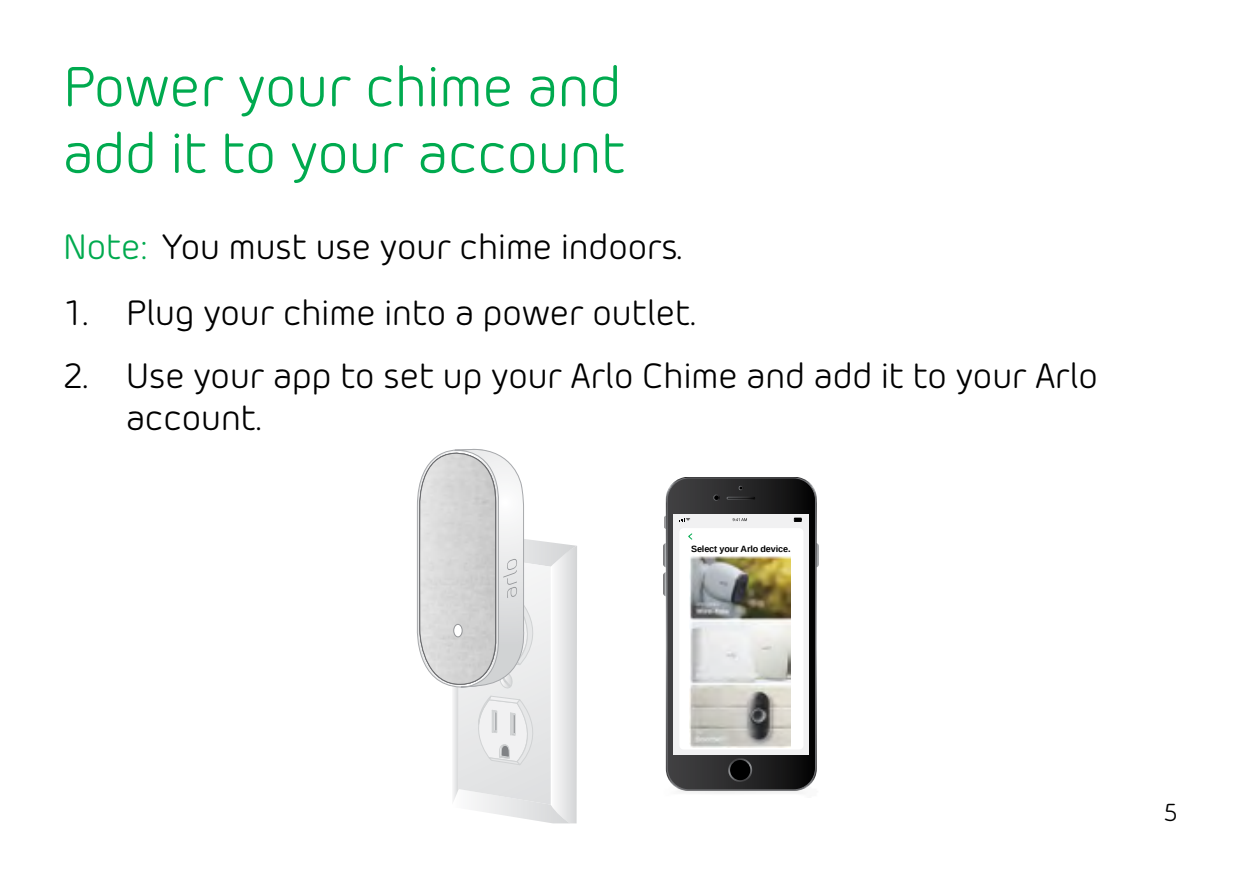
<style>
.page{position:relative;width:1241px;height:893px;background:#fff}
.page>*{position:absolute;margin:0;border:0;box-sizing:border-box;transform-origin:0 0}
.h1_head{font:56px/66.5px "Morebi Rounded";color:#00aa4f}
.t1{font:35px/42px "Morebi Rounded";color:#000}
.t2{font:24.5px "Morebi Rounded";color:#000}
.t3{font:700 9.1px "Liberation Sans";letter-spacing:-.015em;color:#000}
.s1{color:#00aa4f}
</style>
<div class="page">
<svg style="left:816px;top:543px;width:2px;height:24px"></svg>
<svg style="left:664px;top:516px;width:1px;height:13px"></svg>
<svg style="left:663px;top:543px;width:2px;height:53px"></svg>
<svg style="left:665px;top:477px;width:151px;height:314px"></svg>
<svg style="left:667px;top:478px;width:148px;height:312px;background:#323233"></svg>
<div style="left:667px;top:478px;width:148px;height:312px;border:1px solid #6d6e71;border-radius:22px"></div>
<div style="left:726px;top:497px;width:28px;height:2px;border:1px solid #fff"></div>
<svg style="left:713px;top:495px;width:6px;height:6px"></svg>
<svg style="left:738px;top:486px;width:4px;height:4px"></svg>
<svg style="left:728px;top:758px;width:24px;height:24px"></svg>
<div style="left:730px;top:760px;width:20px;height:20px;background:#000;border-radius:50%"></div>
<div style="left:673px;top:514px;width:135px;height:240px;background:#f1f1f2"></div>
<svg style="left:732px;top:518px;width:14px;height:4px"></svg>
<svg style="left:794px;top:518px;width:8px;height:4px"></svg>
<svg style="left:679px;top:518px;width:11px;height:3px"></svg>
<div style="left:679px;top:528px;width:124px;height:221px;background:#fff;border-radius:4px"></div>
<svg style="left:688px;top:533px;width:4px;height:7px"></svg>
<img style="left:689px;top:556px;width:101px;height:192px">
<svg style="left:416px;top:449px;width:161px;height:374px"></svg>
<div style="left:453px;top:624px;width:9px;height:13px;background:#fff;border-radius:50%"></div>
<div style="left:453px;top:624px;width:9px;height:13px;border:1px solid #939598;border-radius:50%"></div>
<p class="h1_head" style="left:63px;top:50px;width:563px">Power your chime and add it to your account</p>
<p class="t1" style="left:63px;top:223px;width:620px"><span class="s1">Note:</span> You must use your chime indoors.</p>
<p class="t1" style="left:63px;top:290px;width:633px">1. Plug your chime into a power outlet.</p>
<p class="t1" style="left:126px;top:352px;width:973px;text-indent:-63px">2. Use your app to set up your Arlo Chime and add it to your Arlo account.</p>
<p class="t3" style="left:691px;top:543px;width:101px">Select your Arlo device.</p>
<p class="t2" style="left:1163px;top:796px;width:15px">5</p>
</div>
